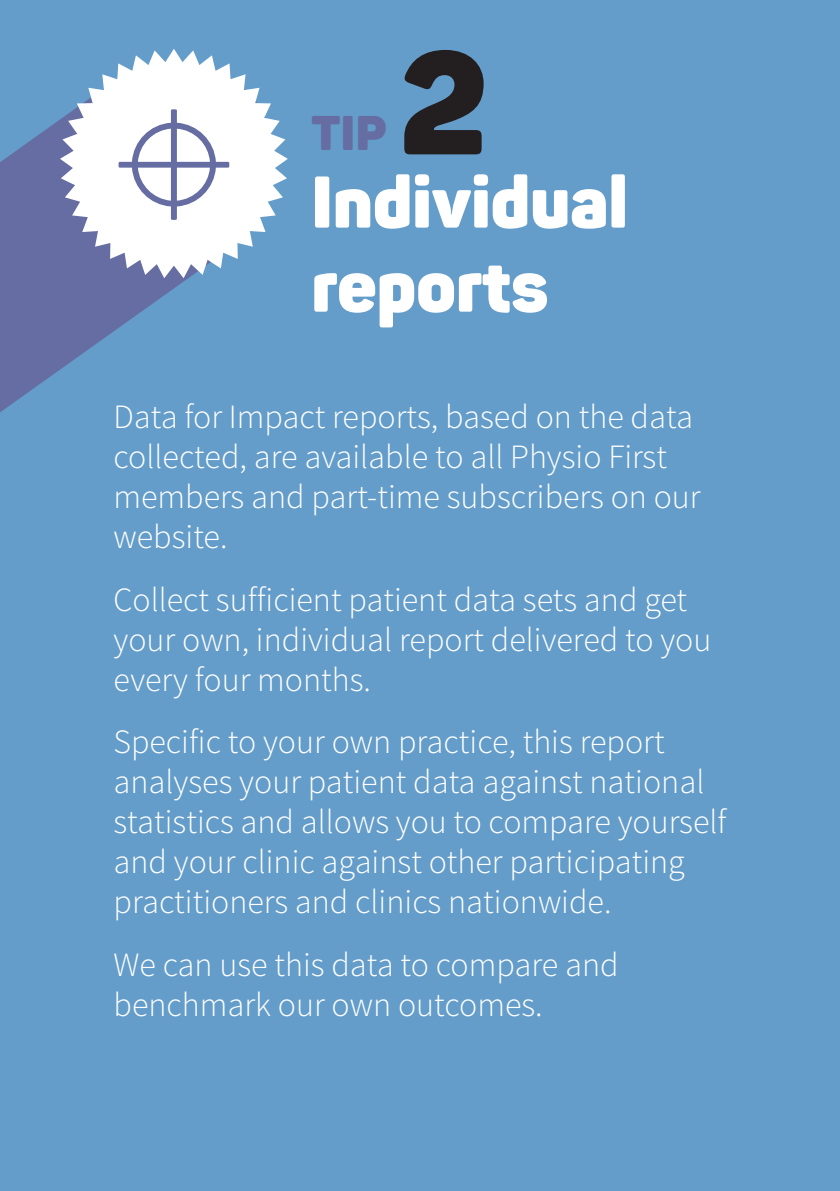
<style>
.page{position:relative;width:840px;height:1191px;background:#fff}
.page>*{position:absolute;margin:0;border:0;box-sizing:border-box;transform-origin:0 0}
.t1{font:900 144px "Panton";color:#231f20}
.t2{font:900 72px/84px "Panton";color:#fff}
.t3{font:900 48px "Panton";color:#666da2}
.t4{font:300 34px/40px "Source Sans Pro";color:#fff}
</style>
<div class="page">
<div style="left:0;top:0;width:839px;height:1191px;background:#649dca"></div>
<svg style="left:0;top:120px;width:188px;height:292px;fill:#666da2"></svg>
<svg style="left:60px;top:49px;width:228px;height:229px;fill:#fff"></svg>
<div style="left:118px;top:109px;width:111px;height:111px;background:#fff"></div>
<h3 class="t3" style="left:311px;top:102px;width:77px">TIP</h3>
<h1 class="t1" style="left:399px;top:10px;width:90px">2</h1>
<h2 class="t2" style="left:311px;top:159px;width:318px">Individual reports</h2>
<p class="t4" style="left:113px;top:397px;width:588px">Data for Impact reports, based on the data collected, are available to all Physio First members and part-time subscribers on our website.</p>
<p class="t4" style="left:113px;top:579px;width:599px">Collect sufficient patient data sets and get your own, individual report delivered to you every four months.</p>
<p class="t4" style="left:113px;top:722px;width:614px">Specific to your own practice, this report analyses your patient data against national statistics and allows you to compare yourself and your clinic against other participating practitioners and clinics nationwide.</p>
<p class="t4" style="left:113px;top:945px;width:506px">We can use this data to compare and benchmark our own outcomes.</p>
</div>
